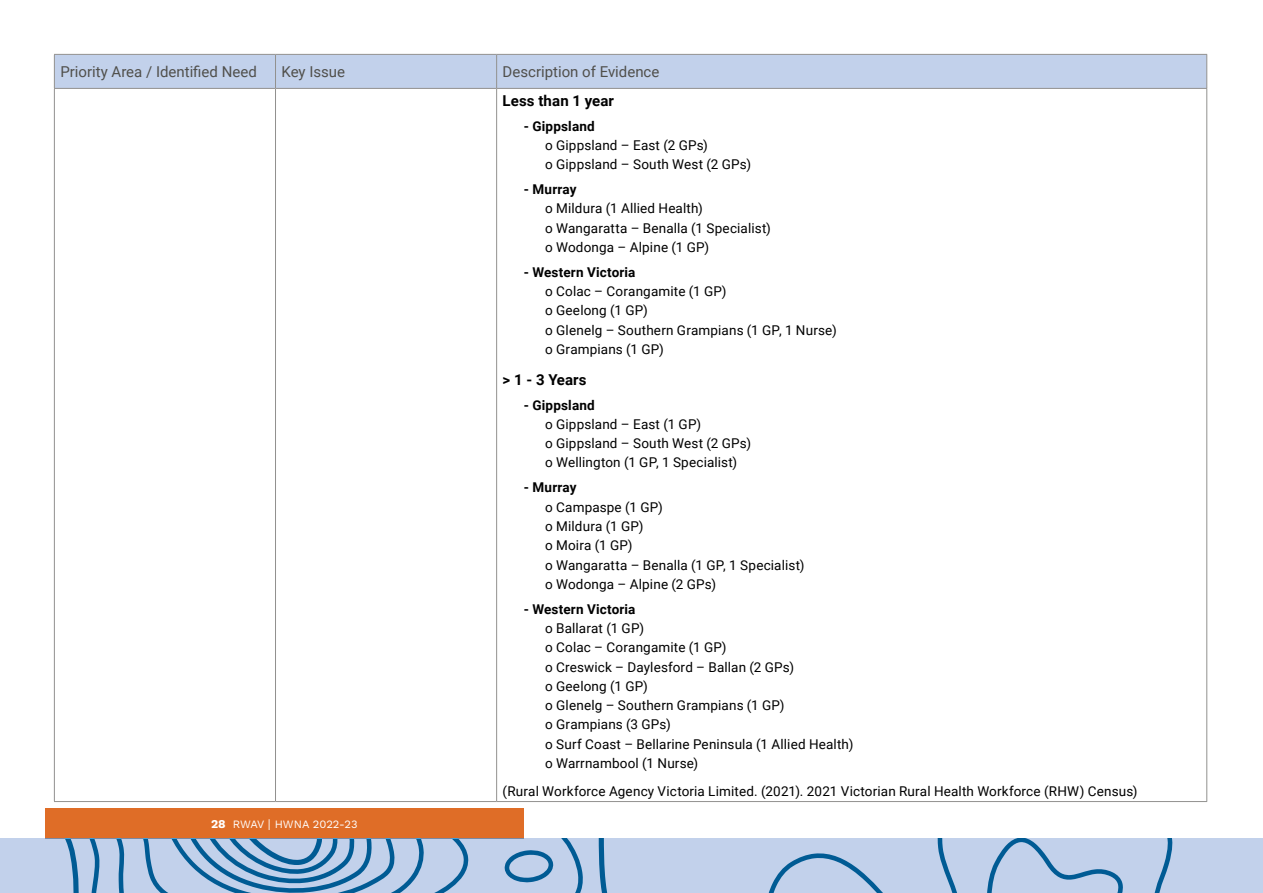
<style>
.page{position:relative;width:1263px;height:893px;background:#fff}
.page>*{position:absolute;margin:0;border:0;box-sizing:border-box;transform-origin:0 0}
.Table_Heading1{font:15px "Roboto";color:#504f4b}
.Table_Subhead1{font:700 15px "Roboto";letter-spacing:.01em;color:#000}
.Bullet2{font:13.5px "Roboto";letter-spacing:.01em;color:#000}
.Table_end_of_row_tex{font:13.5px "Roboto";letter-spacing:.015em;color:#000}
.Bullet1{font:700 13.5px "Roboto";letter-spacing:.015em;color:#000}
.t1{font:11.25px "Work Sans";color:#fff}
.s1{font-weight:700;font-size:12px}
.s2{font-size:12px}
</style>
<div class="page">
<div style="left:45px;top:808px;width:479px;height:30px;background:#df6d27"></div>
<svg style="left:3px;top:838px;width:720px;height:55px;background:#a0bcdb"></svg>
<svg style="left:723px;top:838px;width:540px;height:55px;background:#b4c8e4"></svg>
<div style="left:55px;top:55px;width:1151px;height:33px;background:#c2d1eb"></div>
<hr style="left:54px;top:54px;width:221px;height:1px;background:#92918f">
<hr style="left:54px;top:55px;width:1px;height:33px;background:#92918f">
<hr style="left:275px;top:54px;width:222px;height:1px;background:#92918f">
<hr style="left:275px;top:55px;width:1px;height:33px;background:#92918f">
<hr style="left:497px;top:54px;width:710px;height:1px;background:#92918f">
<hr style="left:496px;top:55px;width:1px;height:33px;background:#92918f">
<hr style="left:1206px;top:55px;width:1px;height:33px;background:#92918f">
<hr style="left:54px;top:88px;width:221px;height:1px;background:#92918f">
<hr style="left:54px;top:89px;width:1px;height:712px;background:#92918f">
<hr style="left:275px;top:88px;width:222px;height:1px;background:#92918f">
<hr style="left:275px;top:89px;width:1px;height:712px;background:#92918f">
<hr style="left:497px;top:88px;width:710px;height:1px;background:#92918f">
<hr style="left:496px;top:89px;width:1px;height:712px;background:#92918f">
<hr style="left:1206px;top:89px;width:1px;height:712px;background:#92918f">
<hr style="left:54px;top:801px;width:221px;height:1px;background:#92918f">
<hr style="left:275px;top:801px;width:222px;height:1px;background:#92918f">
<hr style="left:497px;top:801px;width:710px;height:1px;background:#92918f">
<p class="Table_Heading1" style="left:60px;top:61px;width:198px">Priority Area / Identified Need</p>
<p class="Table_Heading1" style="left:281px;top:61px;width:65px">Key Issue</p>
<p class="Table_Heading1" style="left:503px;top:61px;width:158px">Description of Evidence</p>
<p class="Table_Subhead1" style="left:503px;top:90px;width:113px">Less than 1 year</p>
<p class="Bullet1" style="left:524px;top:116px;width:72px">- Gippsland</p>
<p class="Bullet2" style="left:545px;top:136px;width:164px">o Gippsland – East (2 GPs)</p>
<p class="Bullet2" style="left:545px;top:155px;width:207px">o Gippsland – South West (2 GPs)</p>
<p class="Bullet1" style="left:524px;top:180px;width:54px">- Murray</p>
<p class="Bullet2" style="left:545px;top:199px;width:159px">o Mildura (1 Allied Health)</p>
<p class="Bullet2" style="left:545px;top:218px;width:227px">o Wangaratta – Benalla (1 Specialist)</p>
<p class="Bullet2" style="left:545px;top:238px;width:165px">o Wodonga – Alpine (1 GP)</p>
<p class="Bullet1" style="left:524px;top:263px;width:113px">- Western Victoria</p>
<p class="Bullet2" style="left:545px;top:282px;width:183px">o Colac – Corangamite (1 GP)</p>
<p class="Bullet2" style="left:545px;top:301px;width:104px">o Geelong (1 GP)</p>
<p class="Bullet2" style="left:545px;top:320px;width:293px">o Glenelg – Southern Grampians (1 GP, 1 Nurse)</p>
<p class="Bullet2" style="left:545px;top:340px;width:120px">o Grampians (1 GP)</p>
<p class="Table_Subhead1" style="left:503px;top:369px;width:85px">&gt; 1 - 3 Years</p>
<p class="Bullet1" style="left:524px;top:395px;width:72px">- Gippsland</p>
<p class="Bullet2" style="left:545px;top:415px;width:157px">o Gippsland – East (1 GP)</p>
<p class="Bullet2" style="left:545px;top:434px;width:207px">o Gippsland – South West (2 GPs)</p>
<p class="Bullet2" style="left:545px;top:453px;width:194px">o Wellington (1 GP, 1 Specialist)</p>
<p class="Bullet1" style="left:524px;top:478px;width:54px">- Murray</p>
<p class="Bullet2" style="left:545px;top:497px;width:119px">o Campaspe (1 GP)</p>
<p class="Bullet2" style="left:545px;top:517px;width:100px">o Mildura (1 GP)</p>
<p class="Bullet2" style="left:545px;top:536px;width:89px">o Moira (1 GP)</p>
<p class="Bullet2" style="left:545px;top:555px;width:261px">o Wangaratta – Benalla (1 GP, 1 Specialist)</p>
<p class="Bullet2" style="left:545px;top:574px;width:172px">o Wodonga – Alpine (2 GPs)</p>
<p class="Bullet1" style="left:524px;top:599px;width:113px">- Western Victoria</p>
<p class="Bullet2" style="left:545px;top:619px;width:100px">o Ballarat (1 GP)</p>
<p class="Bullet2" style="left:545px;top:638px;width:183px">o Colac – Corangamite (1 GP)</p>
<p class="Bullet2" style="left:545px;top:657px;width:250px">o Creswick – Daylesford – Ballan (2 GPs)</p>
<p class="Bullet2" style="left:545px;top:676px;width:104px">o Geelong (1 GP)</p>
<p class="Bullet2" style="left:545px;top:696px;width:241px">o Glenelg – Southern Grampians (1 GP)</p>
<p class="Bullet2" style="left:545px;top:715px;width:127px">o Grampians (3 GPs)</p>
<p class="Bullet2" style="left:545px;top:734px;width:310px">o Surf Coast – Bellarine Peninsula (1 Allied Health)</p>
<p class="Bullet2" style="left:545px;top:753px;width:155px">o Warrnambool (1 Nurse)</p>
<p class="Table_end_of_row_tex" style="left:503px;top:781px;width:636px">(Rural Workforce Agency Victoria Limited. (2021). 2021 Victorian Rural Health Workforce (RHW) Census)</p>
<p class="t1" style="left:211px;top:817px;width:148px"><span class="s1">28</span> RWAV <span class="s2">|</span> HWNA 2022-23</p>
</div>
